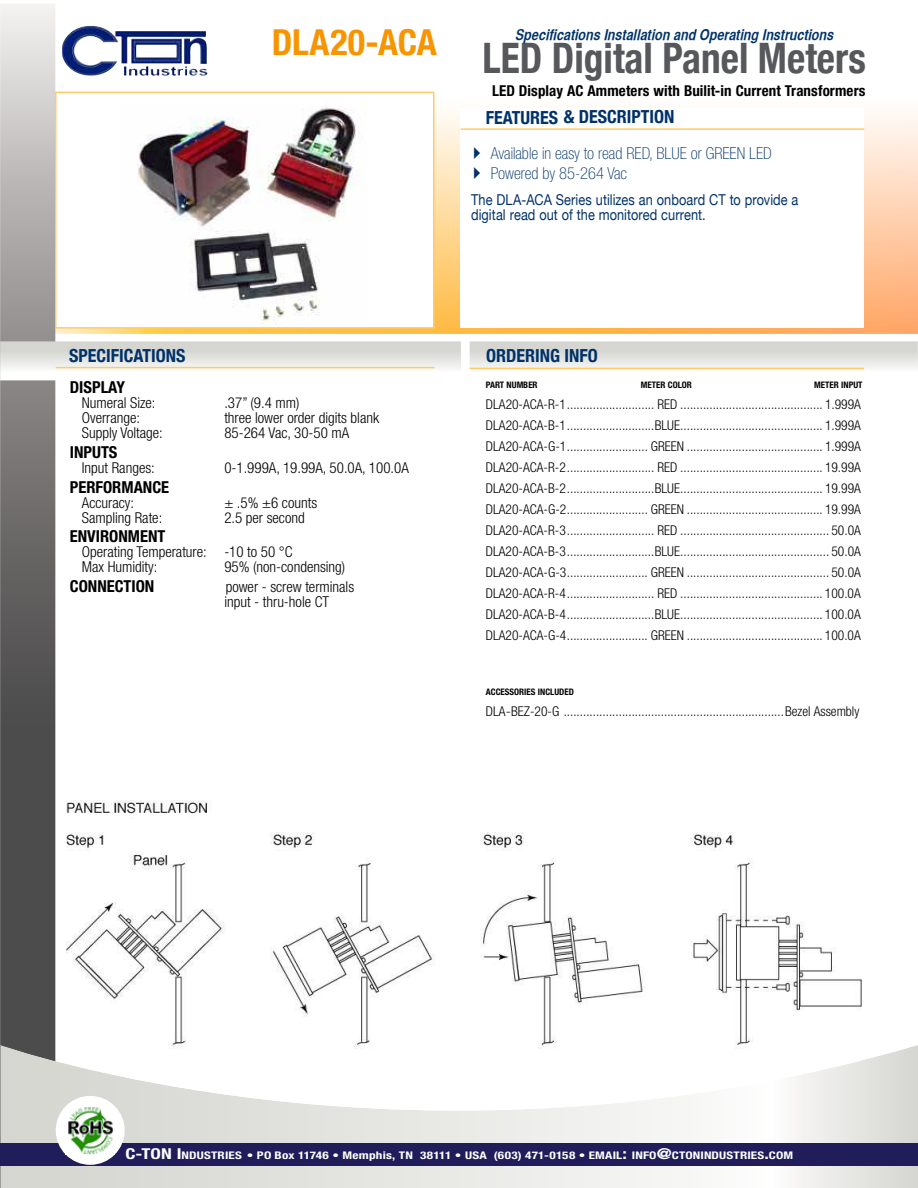
<style>
.page{position:relative;width:918px;height:1188px;background:#fff}
.page>*{position:absolute;margin:0;border:0;box-sizing:border-box;transform-origin:0 0}
.t1{font:700 condensed 42px "Helvetica Neue";color:#57585b;scale:.94 1}
.t2{font:700 condensed 36px "Helvetica Neue LT Pro";color:#f79500}
.t3{font:700 condensed 18px "Helvetica Neue";color:#003269}
.t4{font:100 condensed 16.5px/19.8px "Helvetica Neue LT Std";color:#003269}
.t5{font:700 condensed 16.5px "Helvetica Neue LT Pro";color:#000}
.t6{font:300 condensed 15px/15px "Helvetica Neue LT Std";color:#000}
.t7{font:15px/15px "Helvetica Neue";letter-spacing:.005em;color:#003269;scale:.85 1}
.t8{font:700 condensed 15px "Helvetica Neue LT Pro";letter-spacing:.005em;color:#000}
.t9{font:italic 15px "Helvetica CY Bold";letter-spacing:.005em;color:#003269}
.t10{font:300 condensed 13.5px/21px "Helvetica Neue LT Std";color:#000;text-align:justify}
.t11{font:700 condensed 10.5px "Helvetica Neue LT Pro";letter-spacing:.02em;color:#fff;scale:1.25 1}
.t12{font:700 condensed 9px "Helvetica Neue LT Pro";color:#000}
.s1{font-size:15px}
.s2{font-style:inherit}
</style>
<div class="page">
<img style="left:55px;top:100px;width:863px;height:234px">
<div style="left:461px;top:108px;width:403px;height:220px;background:#fff"></div>
<img style="left:0;top:4px;width:55px;height:1041px">
<img style="left:0;top:1045px;width:918px;height:143px">
<div style="left:55px;top:92px;width:379px;height:237px;background:#fff;border:2px solid #fecb68"></div>
<img style="left:0;top:341px;width:461px;height:39px">
<hr style="left:461px;top:128px;width:403px;height:2px;background:#fecb68">
<hr style="left:56px;top:367px;width:378px;height:1px;background:#fecb68">
<hr style="left:470px;top:368px;width:394px;height:1px;background:#fecb68">
<div style="left:0;top:1143px;width:918px;height:22px;background:#201d5a"></div>
<div style="left:56px;top:1096px;width:69px;height:69px;background:#fff;border-radius:50%"></div>
<img style="left:65px;top:1107px;width:50px;height:48px">
<img style="left:62px;top:26px;width:47px;height:50px">
<img style="left:137px;top:102px;width:229px;height:222px">
<img style="left:67px;top:801px;width:794px;height:249px">
<h2 class="t2" style="left:272px;top:28px;width:167px">DLA20-ACA</h2>
<p class="t9" style="left:516px;top:26px;width:320px">Specifications Installation and Operating Instructions</p>
<h1 class="t1" style="left:483px;top:23px;width:409px">LED Digital Panel Meters</h1>
<h3 class="t3" style="left:486px;top:101px;width:190px">FEATURES &amp; DESCRIPTION</h3>
<p class="t8" style="left:492px;top:85px;width:375px">LED Display AC Ammeters with Builit-in Current Transformers</p>
<p class="t4" style="left:491px;top:145px;width:283px">Available in easy to read RED, BLUE or GREEN LED<br>Powered by 85-264 Vac</p>
<p class="t7" style="left:471px;top:193px;width:387px">The DLA-ACA Series utilizes an onboard CT to provide a digital read out of the monitored current.</p>
<h3 class="t3" style="left:69px;top:340px;width:118px">SPECIFICATIONS</h3>
<h3 class="t3" style="left:486px;top:340px;width:113px">ORDERING INFO</h3>
<p class="t5" style="left:70px;top:381px;width:57px">DISPLAY</p>
<p class="t6" style="left:82px;top:396px;width:75px">Numeral Size:</p>
<p class="t6" style="left:224px;top:396px;width:77px">.37” (9.4 mm)</p>
<p class="t6" style="left:82px;top:411px;width:60px">Overrange:</p>
<p class="t6" style="left:224px;top:411px;width:157px">three lower order digits blank</p>
<p class="t6" style="left:82px;top:426px;width:82px">Supply Voltage:</p>
<p class="t6" style="left:224px;top:426px;width:127px">85-264 Vac, 30-50 mA</p>
<p class="t5" style="left:70px;top:446px;width:49px">INPUTS</p>
<p class="t6" style="left:82px;top:461px;width:74px">Input Ranges:</p>
<p class="t6" style="left:224px;top:461px;width:186px">0-1.999A, 19.99A, 50.0A, 100.0A</p>
<p class="t5" style="left:70px;top:481px;width:101px">PERFORMANCE</p>
<p class="t6" style="left:82px;top:496px;width:54px">Accuracy:</p>
<p class="t6" style="left:224px;top:496px;width:94px">± .5% ±6 counts</p>
<p class="t6" style="left:82px;top:511px;width:82px">Sampling Rate:</p>
<p class="t6" style="left:224px;top:511px;width:82px">2.5 per second</p>
<p class="t5" style="left:70px;top:530px;width:97px">ENVIRONMENT</p>
<p class="t6" style="left:82px;top:546px;width:212px">Operating Temperature: -10 to 50 °C<br>Max Humidity:</p>
<p class="t6" style="left:224px;top:561px;width:122px">95% (non-condensing)</p>
<p class="t5" style="left:70px;top:580px;width:86px">CONNECTION</p>
<p class="t6" style="left:224px;top:581px;width:131px">power - screw terminals input - thru-hole CT</p>
<p class="t12" style="left:486px;top:381px;width:53px">PART NUMBER</p>
<p class="t12" style="left:641px;top:381px;width:53px">METER COLOR</p>
<p class="t12" style="left:814px;top:381px;width:50px">METER INPUT</p>
<p class="t10" style="left:486px;top:395px;width:377px">DLA20-ACA-R-1 ........................... RED ............................................ 1.999A DLA20-ACA-B-1 ...........................BLUE ............................................ 1.999A DLA20-ACA-G-1 ......................... GREEN .......................................... 1.999A DLA20-ACA-R-2 ........................... RED ............................................ 19.99A DLA20-ACA-B-2 ...........................BLUE ............................................ 19.99A DLA20-ACA-G-2 ......................... GREEN .......................................... 19.99A DLA20-ACA-R-3 ........................... RED .............................................. 50.0A DLA20-ACA-B-3 ...........................BLUE .............................................. 50.0A DLA20-ACA-G-3 ......................... GREEN ............................................ 50.0A DLA20-ACA-R-4 ........................... RED ............................................ 100.0A DLA20-ACA-B-4 ...........................BLUE ............................................ 100.0A DLA20-ACA-G-4 ......................... GREEN .......................................... 100.0A</p>
<p class="t12" style="left:486px;top:688px;width:90px">ACCESSORIES INCLUDED</p>
<p class="t10" style="left:486px;top:702px;width:375px">DLA-BEZ-20-G ....................................................................Bezel Assembly</p>
<p class="t11" style="left:125px;top:1151px;width:536px"><span class="s1">C-TON I</span><span class="s2">NDUSTRIES</span> • PO Box 11746 • Memphis, TN 38111 • USA (603) 471-0158 • <span class="s2">EMAIL</span><span class="s1">:</span> <span class="s2">INFO</span><span class="s1">@</span><span class="s2">CTONINDUSTRIES</span><span class="s1">.</span><span class="s2">COM</span></p>
</div>
